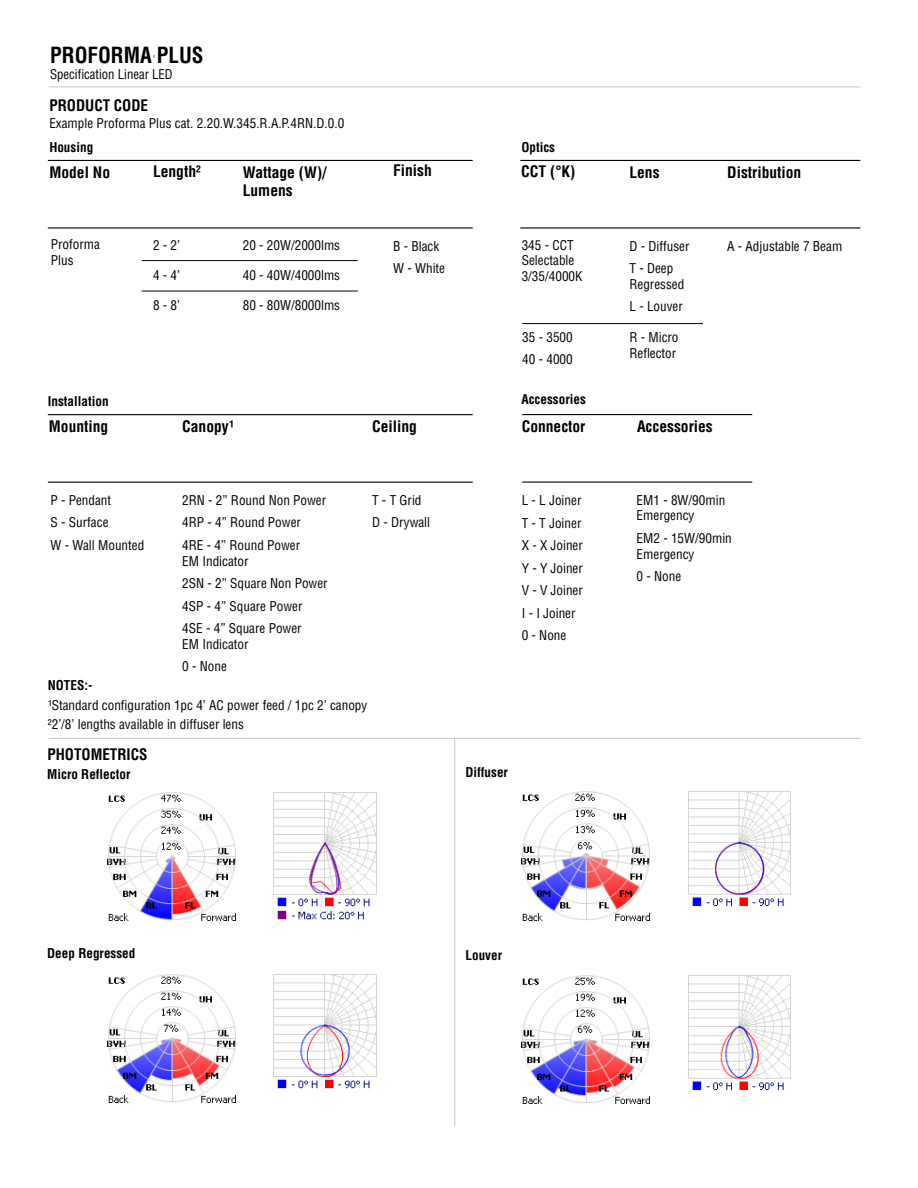
<style>
.page{position:relative;width:918px;height:1188px;background:#fff}
.page>*{position:absolute;margin:0;border:0;box-sizing:border-box;transform-origin:0 0}
.t1{font:700 condensed 21.75px "Helvetica";color:#000}
.t2{font:700 condensed 15.45px/18.6px "Helvetica";color:#000}
.t3{font:700 condensed 15.45px "Helvetica";color:#000100}
.t4{font:condensed 13.2px/22.5px "Helvetica";color:#000}
.t5{font:700 condensed 13.2px "Helvetica";color:#000}
.t6{font:300 12px "Biome W04";color:#595857}
</style>
<div class="page">
<hr style="left:49px;top:87px;width:811px;height:1px;background:#c7c7c9">
<hr style="left:49px;top:738px;width:811px;height:1px;background:#c7c7c9">
<hr style="left:454px;top:738px;width:1px;height:388px;background:#c7c7c9">
<img style="left:522px;top:976px;width:128px;height:128px">
<img style="left:688px;top:976px;width:103px;height:114px">
<img style="left:107px;top:974px;width:129px;height:128px">
<img style="left:274px;top:974px;width:102px;height:115px">
<img style="left:107px;top:792px;width:129px;height:128px">
<img style="left:274px;top:792px;width:102px;height:128px">
<img style="left:522px;top:792px;width:128px;height:128px">
<img style="left:688px;top:792px;width:103px;height:114px">
<hr style="left:48px;top:160px;width:425px;height:1px;background:#000">
<hr style="left:48px;top:227px;width:425px;height:2px;background:#000">
<hr style="left:520px;top:160px;width:340px;height:1px;background:#000">
<hr style="left:520px;top:227px;width:340px;height:2px;background:#000">
<hr style="left:48px;top:414px;width:425px;height:1px;background:#000">
<hr style="left:48px;top:482px;width:425px;height:1px;background:#000">
<hr style="left:522px;top:414px;width:230px;height:1px;background:#000">
<hr style="left:522px;top:482px;width:230px;height:1px;background:#000">
<hr style="left:522px;top:323px;width:181px;height:1px;background:#000">
<hr style="left:142px;top:291px;width:216px;height:1px;background:#000">
<hr style="left:142px;top:260px;width:216px;height:1px;background:#000">
<h1 class="t1" style="left:50px;top:41px;width:155px">PROFORMA PLUS</h1>
<p class="t4" style="left:50px;top:63px;width:124px">Specification Linear LED</p>
<p class="t6" style="left:153px;top:52px;width:4px">‘</p>
<p class="t2" style="left:49px;top:96px;width:100px">PRODUCT CODE</p>
<p class="t4" style="left:49px;top:112px;width:297px">Example Proforma Plus cat. 2.20.W.345.R.A.P.4RN.D.0.0</p>
<p class="t5" style="left:49px;top:139px;width:45px">Housing</p>
<p class="t5" style="left:521px;top:139px;width:35px">Optics</p>
<p class="t2" style="left:49px;top:163px;width:62px">Model No</p>
<p class="t2" style="left:153px;top:162px;width:49px">Length²</p>
<p class="t2" style="left:243px;top:163px;width:85px">Wattage (W)/<br>Lumens</p>
<p class="t2" style="left:393px;top:161px;width:40px">Finish</p>
<p class="t3" style="left:521px;top:162px;width:56px">CCT (°K)</p>
<p class="t2" style="left:629px;top:163px;width:32px">Lens</p>
<p class="t2" style="left:727px;top:163px;width:76px">Distribution</p>
<p class="t4" style="left:51px;top:237px;width:51px;line-height:15.8px">Proforma<br>Plus</p>
<p class="t4" style="left:243px;top:234px;width:99px">20 - 20W/2000lms</p>
<p class="t4" style="left:243px;top:264px;width:99px">40 - 40W/4000lms</p>
<p class="t4" style="left:243px;top:294px;width:99px">80 - 80W/8000lms</p>
<p class="t4" style="left:153px;top:234px;width:29px">2 - 2’</p>
<p class="t4" style="left:153px;top:264px;width:29px">4 - 4’</p>
<p class="t4" style="left:153px;top:294px;width:29px">8 - 8’</p>
<p class="t4" style="left:393px;top:235px;width:53px">B - Black<br>W - White</p>
<p class="t4" style="left:522px;top:237px;width:62px;line-height:15.8px">345 - CCT<br>Selectable<br>3/35/4000K</p>
<p class="t4" style="left:727px;top:235px;width:116px">A - Adjustable 7 Beam</p>
<p class="t4" style="left:629px;top:234px;width:62px">D - Diffuser<br>T - Deep</p>
<p class="t4" style="left:629px;top:273px;width:56px">Regressed<br>L - Louver</p>
<p class="t4" style="left:522px;top:325px;width:52px">35 - 3500<br>40 - 4000</p>
<p class="t4" style="left:629px;top:329px;width:51px;line-height:15.8px">R - Micro<br>Reflector</p>
<p class="t5" style="left:48px;top:393px;width:62px">Installation</p>
<p class="t5" style="left:521px;top:391px;width:66px">Accessories</p>
<p class="t2" style="left:49px;top:417px;width:61px">Mounting</p>
<p class="t4" style="left:50px;top:489px;width:95px">P - Pendant<br>S - Surface<br>W - Wall Mounted</p>
<p class="t2" style="left:182px;top:417px;width:53px">Canopy¹</p>
<p class="t4" style="left:182px;top:489px;width:145px">2RN - 2” Round Non Power<br>4RP - 4” Round Power<br>4RE - 4” Round Power</p>
<p class="t4" style="left:182px;top:550px;width:147px">EM Indicator<br>2SN - 2” Square Non Power<br>4SP - 4” Square Power<br>4SE - 4” Square Power</p>
<p class="t4" style="left:182px;top:633px;width:68px">EM Indicator<br>0 - None</p>
<p class="t2" style="left:372px;top:417px;width:46px">Ceiling</p>
<p class="t4" style="left:372px;top:489px;width:60px">T - T Grid<br>D - Drywall</p>
<p class="t5" style="left:48px;top:677px;width:46px">NOTES:-</p>
<p class="t4" style="left:48px;top:695px;width:321px;line-height:19.5px">¹Standard configuration 1pc 4’ AC power feed / 1pc 2’ canopy<br>²2’/8’ lengths available in diffuser lens</p>
<p class="t2" style="left:47px;top:745px;width:102px">PHOTOMETRICS</p>
<p class="t5" style="left:47px;top:766px;width:85px">Micro Reflector</p>
<p class="t2" style="left:522px;top:417px;width:65px">Connector</p>
<p class="t2" style="left:637px;top:417px;width:77px">Accessories</p>
<p class="t4" style="left:522px;top:489px;width:63px">L - L Joiner<br>T - T Joiner<br>X - X Joiner<br>Y - Y Joiner<br>V - V Joiner<br>I - I Joiner<br>0 - None</p>
<p class="t4" style="left:637px;top:492px;width:90px;line-height:15.8px">EM1 - 8W/90min<br>Emergency</p>
<p class="t4" style="left:637px;top:530px;width:97px;line-height:15.8px">EM2 - 15W/90min<br>Emergency</p>
<p class="t4" style="left:637px;top:565px;width:46px">0 - None</p>
<p class="t5" style="left:466px;top:764px;width:44px">Diffuser</p>
<p class="t5" style="left:47px;top:945px;width:90px">Deep Regressed</p>
<p class="t5" style="left:466px;top:947px;width:38px">Louver</p>
</div>
